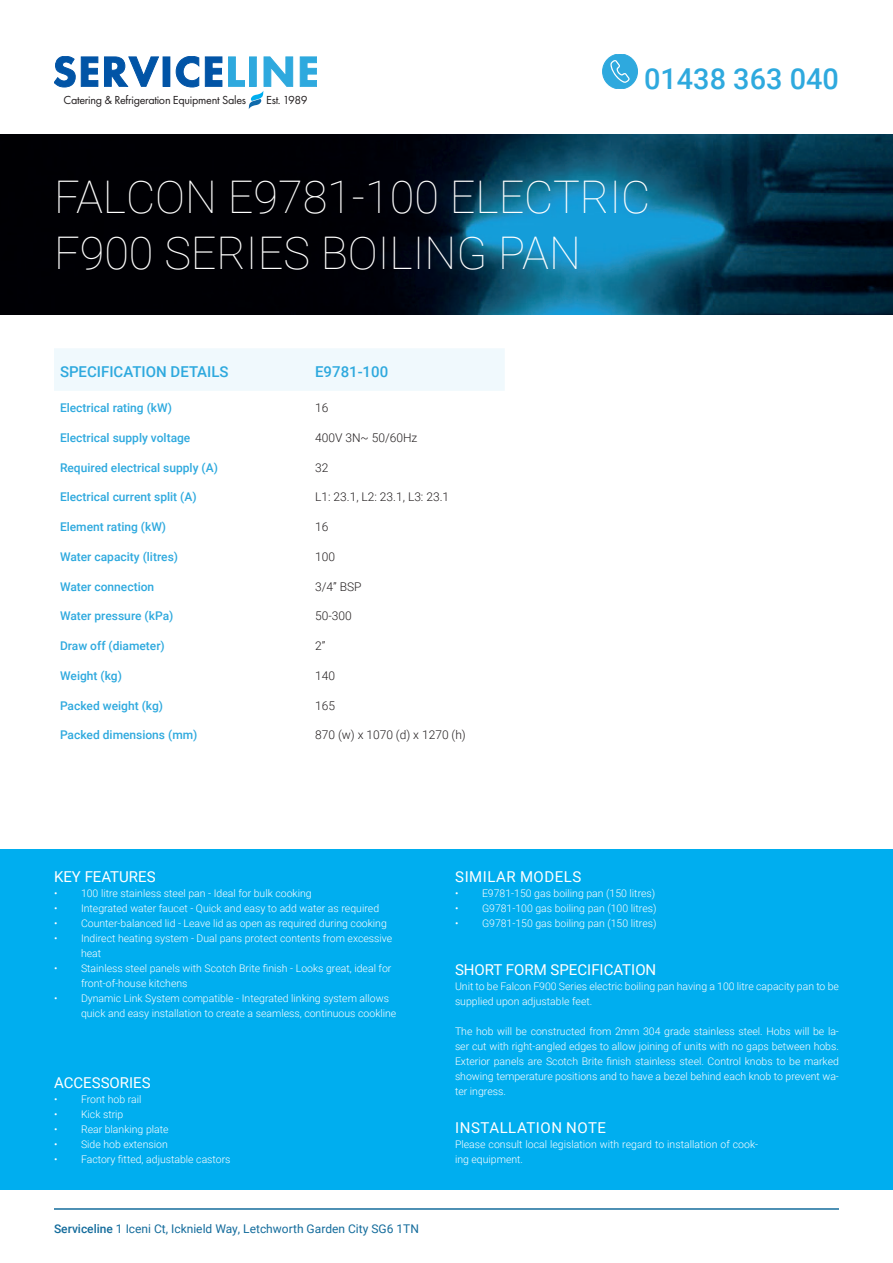
<style>
.page{position:relative;width:893px;height:1263px;background:#fff}
.page>*{position:absolute;margin:0;border:0;box-sizing:border-box;transform-origin:0 0}
.t1{font:100 45px/55.5px "Roboto";color:#fff}
.t2{font:500 28.8px "Roboto";color:#2ea9de}
.t3{font:15px "Roboto";color:#fff}
.t4{font:15px "Roboto";letter-spacing:.035em;color:#fff}
.t5{font:500 15px "Roboto";color:#2ea9de}
.t6{font:12.15px "Futura PT";letter-spacing:-.025em;color:#231f20}
.t7{font:500 12px "Roboto";color:#2ea9de}
.t8{font:300 12px "Roboto";color:#231f20}
.t9{font:12px "Roboto";color:#146c9c}
.t10{font:300 10.5px/15px "Roboto";color:#fff}
.s1{font-weight:500}
</style>
<div class="page">
<svg style="left:54px;top:56px;width:21px;height:31px"></svg>
<svg style="left:81px;top:57px;width:17px;height:30px"></svg>
<svg style="left:104px;top:57px;width:55px;height:30px"></svg>
<div style="left:163px;top:57px;width:7px;height:29px;background:#0154a6"></div>
<svg style="left:176px;top:56px;width:23px;height:31px"></svg>
<svg style="left:205px;top:57px;width:17px;height:30px"></svg>
<svg style="left:300px;top:57px;width:17px;height:30px"></svg>
<svg style="left:228px;top:57px;width:65px;height:52px"></svg>
<div style="left:603px;top:54px;width:34px;height:35px;background:#2ea9de;border:1px solid #2ea9de;border-radius:50%"></div>
<svg style="left:610px;top:60px;width:20px;height:23px"></svg>
<hr style="left:54px;top:1208px;width:785px;height:2px;background:#146c9c">
<div style="left:0;top:849px;width:893px;height:340px;background:#00aeef"></div>
<div style="left:54px;top:348px;width:451px;height:43px;background:#f0f9fd"></div>
<img style="left:0;top:134px;width:893px;height:181px">
<p class="t6" style="left:64px;top:93px;width:184px">Catering &amp; Refrigeration Equipment Sales</p>
<p class="t6" style="left:266px;top:93px;width:43px">Est. 1989</p>
<h2 class="t2" style="left:644px;top:59px;width:196px">01438 363 040</h2>
<h1 class="t1" style="left:54px;top:168px;width:598px">FALCON E9781-100 ELECTRIC<br>F900 SERIES BOILING PAN</h1>
<h3 class="t5" style="left:60px;top:362px;width:170px">SPECIFICATION DETAILS</h3>
<h3 class="t5" style="left:315px;top:362px;width:75px">E9781-100</h3>
<p class="t7" style="left:60px;top:399px;width:114px">Electrical rating (kW)</p>
<p class="t8" style="left:315px;top:399px;width:15px">16</p>
<p class="t7" style="left:60px;top:429px;width:132px">Electrical supply voltage</p>
<p class="t8" style="left:315px;top:429px;width:104px">400V 3N~ 50/60Hz</p>
<p class="t7" style="left:60px;top:459px;width:159px">Required electrical supply (A)</p>
<p class="t8" style="left:315px;top:459px;width:15px">32</p>
<p class="t7" style="left:60px;top:489px;width:138px">Electrical current split (A)</p>
<p class="t8" style="left:315px;top:489px;width:136px">L1: 23.1, L2: 23.1, L3: 23.1</p>
<p class="t7" style="left:60px;top:518px;width:108px">Element rating (kW)</p>
<p class="t8" style="left:315px;top:518px;width:15px">16</p>
<p class="t7" style="left:60px;top:548px;width:120px">Water capacity (litres)</p>
<p class="t8" style="left:315px;top:548px;width:21px">100</p>
<p class="t7" style="left:60px;top:578px;width:96px">Water connection</p>
<p class="t8" style="left:315px;top:578px;width:48px">3/4” BSP</p>
<p class="t7" style="left:60px;top:608px;width:115px">Water pressure (kPa)</p>
<p class="t8" style="left:315px;top:608px;width:38px">50-300</p>
<p class="t7" style="left:60px;top:637px;width:106px">Draw off (diameter)</p>
<p class="t8" style="left:315px;top:637px;width:12px">2”</p>
<p class="t7" style="left:60px;top:667px;width:64px">Weight (kg)</p>
<p class="t8" style="left:315px;top:667px;width:21px">140</p>
<p class="t7" style="left:60px;top:697px;width:105px">Packed weight (kg)</p>
<p class="t8" style="left:315px;top:697px;width:21px">165</p>
<p class="t7" style="left:60px;top:727px;width:139px">Packed dimensions (mm)</p>
<p class="t8" style="left:315px;top:727px;width:152px">870 (w) x 1070 (d) x 1270 (h)</p>
<h3 class="t3" style="left:54px;top:866px;width:103px">KEY FEATURES</h3>
<p class="t10" style="left:54px;top:886px;width:259px">• 100 litre stainless steel pan - Ideal for bulk cooking</p>
<p class="t10" style="left:54px;top:901px;width:327px">• Integrated water faucet - Quick and easy to add water as required</p>
<p class="t10" style="left:54px;top:916px;width:334px">• Counter-balanced lid - Leave lid as open as required during cooking</p>
<p class="t10" style="left:81px;top:931px;width:313px;text-indent:-27px">• Indirect heating system - Dual pans protect contents from excessive heat</p>
<p class="t10" style="left:81px;top:961px;width:312px;text-indent:-27px">• Stainless steel panels with Scotch Brite finish - Looks great, ideal for front-of-house kitchens</p>
<p class="t10" style="left:81px;top:991px;width:317px;text-indent:-27px">• Dynamic Link System compatible - Integrated linking system allows quick and easy installation to create a seamless, continuous cookline</p>
<h3 class="t3" style="left:54px;top:1072px;width:98px">ACCESSORIES</h3>
<p class="t10" style="left:54px;top:1091px;width:89px">• Front hob rail</p>
<p class="t10" style="left:54px;top:1106px;width:71px">• Kick strip</p>
<p class="t10" style="left:54px;top:1121px;width:116px">• Rear blanking plate</p>
<p class="t10" style="left:54px;top:1136px;width:115px">• Side hob extension</p>
<p class="t10" style="left:54px;top:1151px;width:178px">• Factory fitted, adjustable castors</p>
<p class="t9" style="left:54px;top:1220px;width:366px"><span class="s1">Serviceline</span> 1 Iceni Ct, Icknield Way, Letchworth Garden City SG6 1TN</p>
<h3 class="t4" style="left:455px;top:866px;width:128px">SIMILAR MODELS</h3>
<p class="t10" style="left:455px;top:886px;width:202px">• E9781-150 gas boiling pan (150 litres)</p>
<p class="t10" style="left:455px;top:901px;width:203px">• G9781-100 gas boiling pan (100 litres)</p>
<p class="t10" style="left:455px;top:916px;width:203px">• G9781-150 gas boiling pan (150 litres)</p>
<h3 class="t3" style="left:455px;top:959px;width:203px">SHORT FORM SPECIFICATION</h3>
<p class="t10" style="left:455px;top:978px;width:385px">Unit to be Falcon F900 Series electric boiling pan having a 100 litre capacity pan to be supplied upon adjustable feet.</p>
<p class="t10" style="left:455px;top:1023px;width:385px;text-align:justify">The hob will be constructed from 2mm 304 grade stainless steel. Hobs will be la&shy;ser cut with right-angled edges to allow joining of units with no gaps between hobs.<br>Exterior panels are Scotch Brite finish stainless steel. Control knobs to be marked showing temperature positions and to have a bezel behind each knob to prevent wa&shy;ter ingress.</p>
<h3 class="t4" style="left:455px;top:1117px;width:152px">INSTALLATION NOTE</h3>
<p class="t10" style="left:455px;top:1136px;width:305px">Please consult local legislation with regard to installation of cook&shy;ing equipment.</p>
</div>
